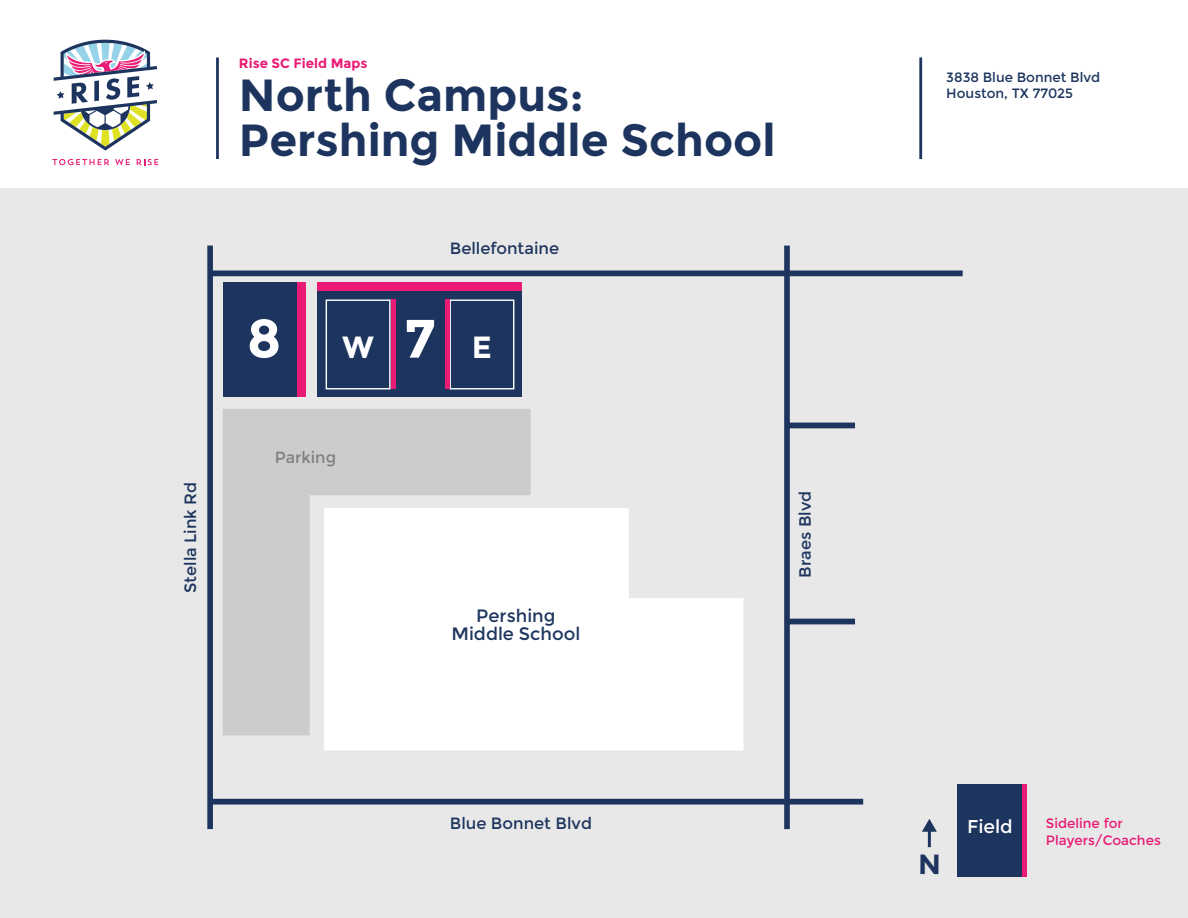
<style>
.page{position:relative;width:1188px;height:918px;background:#fff}
.page>*{position:absolute;margin:0;border:0;box-sizing:border-box;transform-origin:0 0}
.t1{font:700 54px "Montserrat";color:#fff}
.t2{font:700 45px "Montserrat";color:#1d355e}
.t3{font:700 27.9px "Montserrat";color:#1d355e}
.t4{font:18.6px "Montserrat";letter-spacing:-.005em;color:#fff}
.t5{font:17.85px/18.8px "Montserrat";color:#1d355e;text-align:center}
.t6{font:16.35px "Montserrat";color:#1d355e}
.t7{font:16.05px "Montserrat";color:#808080}
.t8{font:13.5px "Montserrat";color:#1d355e}
.t9{font:13.5px/16.2px "Montserrat";color:#ea1b75}
.t10{font:700 13.5px "Montserrat";color:#ea1b75}
.s1{font-size:30.75px}
</style>
<div class="page">
<div style="left:0;top:189px;width:1188px;height:729px;background:#e8e8e8"></div>
<div style="left:1022px;top:784px;width:5px;height:93px;background:#ea1b75"></div>
<div style="left:957px;top:784px;width:65px;height:93px;background:#1d355e"></div>
<hr style="left:216px;top:57px;width:3px;height:102px;background:#1d355e">
<hr style="left:919px;top:57px;width:3px;height:102px;background:#1d355e">
<svg style="left:54px;top:40px;width:103px;height:111px"></svg>
<svg style="left:52px;top:159px;width:57px;height:6px"></svg>
<svg style="left:115px;top:159px;width:15px;height:6px"></svg>
<svg style="left:137px;top:159px;width:21px;height:6px"></svg>
<hr style="left:928px;top:830px;width:3px;height:17px;background:#1d355e">
<svg style="left:922px;top:819px;width:15px;height:13px"></svg>
<div style="left:207px;top:246px;width:6px;height:583px;background:#1d355e"></div>
<div style="left:784px;top:246px;width:6px;height:583px;background:#1d355e"></div>
<div style="left:210px;top:270px;width:753px;height:6px;background:#1d355e"></div>
<div style="left:210px;top:799px;width:653px;height:6px;background:#1d355e"></div>
<div style="left:787px;top:423px;width:68px;height:5px;background:#1d355e"></div>
<div style="left:787px;top:619px;width:68px;height:5px;background:#1d355e"></div>
<div style="left:223px;top:282px;width:83px;height:115px;background:#1d355e"></div>
<div style="left:318px;top:282px;width:204px;height:115px;background:#1d355e"></div>
<svg style="left:223px;top:409px;width:308px;height:326px;background:#cfcfcf"></svg>
<svg style="left:324px;top:508px;width:419px;height:242px;background:#fcfcfc"></svg>
<div style="left:318px;top:282px;width:204px;height:9px;background:#ea1b75"></div>
<svg style="left:326px;top:300px;width:65px;height:89px"></svg>
<svg style="left:449px;top:300px;width:65px;height:89px"></svg>
<div style="left:391px;top:300px;width:5px;height:89px;background:#ea1b75"></div>
<hr style="left:445px;top:300px;width:4px;height:89px;background:#ea1b75">
<div style="left:297px;top:282px;width:9px;height:115px;background:#ea1b75"></div>
<p class="t10" style="left:239px;top:55px;width:130px">Rise SC Field Maps</p>
<p class="t8" style="left:946px;top:70px;width:155px">3838 Blue Bonnet Blvd</p>
<h2 class="t2" style="left:239px;top:68px;width:346px">North Campus:</h2>
<p class="t8" style="left:946px;top:86px;width:128px">Houston, TX 77025</p>
<h2 class="t2" style="left:239px;top:113px;width:538px">Pershing Middle School</h2>
<p class="t6" style="left:450px;top:239px;width:111px">Bellefontaine</p>
<h1 class="t1" style="left:247px;top:306px;width:247px">8 <span class="s1">W</span>7<span class="s1">E</span></h1>
<p class="t7" style="left:275px;top:448px;width:63px">Parking</p>
<p class="t6" style="left:181px;top:593px;width:113px;rotate:-90deg">Stella Link Rd</p>
<p class="t6" style="left:796px;top:578px;width:88px;rotate:-90deg">Braes Blvd</p>
<p class="t5" style="left:451px;top:606px;width:130px">Pershing<br>Middle School</p>
<p class="t6" style="left:450px;top:814px;width:144px">Blue Bonnet Blvd</p>
<h3 class="t3" style="left:918px;top:848px;width:24px">N</h3>
<p class="t4" style="left:967px;top:816px;width:47px">Field</p>
<p class="t9" style="left:1046px;top:816px;width:116px">Sideline for<br>Players/Coaches</p>
</div>
